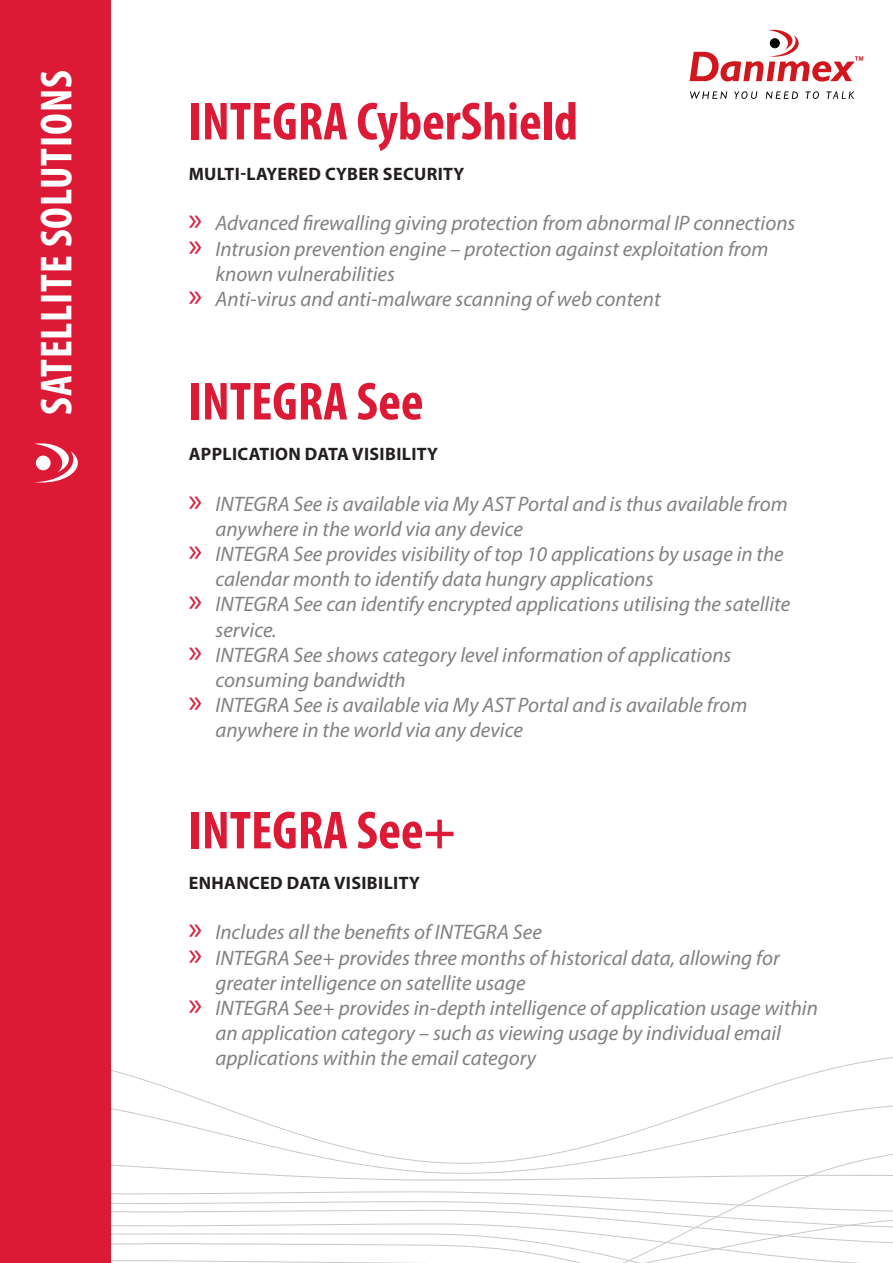
<style>
.page{position:relative;width:893px;height:1263px;background:#fff}
.page>*{position:absolute;margin:0;border:0;box-sizing:border-box;transform-origin:0 0}
.t1{font:700 condensed 54px "Myriad Pro";color:#dc1a36}
.t2{font:700 condensed 45px "Myriad Pro";letter-spacing:.02em;color:#fff}
.t3{font:italic 21px/25.2px "Myriad Pro";color:#808181}
.IntroText{font:700 18px "Myriad Pro";letter-spacing:.02em;color:#231f20}
.s1{font-style:normal;font-size:33px;color:#dc1a36}
</style>
<div class="page">
<svg style="left:111px;top:1103px;width:782px;height:17px"></svg>
<svg style="left:212px;top:1132px;width:526px;height:18px"></svg>
<svg style="left:111px;top:1150px;width:782px;height:113px"></svg>
<div style="left:0;top:0;width:111px;height:1263px;background:#dc1a36"></div>
<svg style="left:34px;top:443px;width:44px;height:39px"></svg>
<svg style="left:690px;top:91px;width:37px;height:8px"></svg>
<svg style="left:734px;top:91px;width:23px;height:8px"></svg>
<svg style="left:766px;top:91px;width:32px;height:8px"></svg>
<svg style="left:805px;top:91px;width:14px;height:8px"></svg>
<svg style="left:826px;top:91px;width:28px;height:8px"></svg>
<svg style="left:690px;top:30px;width:173px;height:52px"></svg>
<h2 class="t2" style="left:28px;top:415px;width:346px;rotate:-90deg">SATELLITE SOLUTIONS</h2>
<h1 class="t1" style="left:189px;top:88px;width:391px">INTEGRA CyberShield</h1>
<p class="IntroText" style="left:189px;top:162px;width:277px">MULTI-LAYERED CYBER SECURITY</p>
<p class="t3" style="left:189px;top:210px;width:608px"><span class="s1">»</span> Advanced firewalling giving protection from abnormal IP connections</p>
<p class="t3" style="left:216px;top:236px;width:554px;text-indent:-27px"><span class="s1">»</span> Intrusion prevention engine – protection against exploitation from known vulnerabilities</p>
<p class="t3" style="left:189px;top:286px;width:474px"><span class="s1">»</span> Anti-virus and anti-malware scanning of web content</p>
<h1 class="t1" style="left:189px;top:368px;width:236px">INTEGRA See</h1>
<p class="IntroText" style="left:189px;top:442px;width:251px">APPLICATION DATA VISIBILITY</p>
<p class="t3" style="left:216px;top:491px;width:574px;text-indent:-27px"><span class="s1">»</span> INTEGRA See is available via My AST Portal and is thus available from anywhere in the world via any device</p>
<p class="t3" style="left:216px;top:541px;width:570px;text-indent:-27px"><span class="s1">»</span> INTEGRA See provides visibility of top 10 applications by usage in the calendar month to identify data hungry applications</p>
<p class="t3" style="left:216px;top:591px;width:576px;text-indent:-27px"><span class="s1">»</span> INTEGRA See can identify encrypted applications utilising the satellite service.</p>
<p class="t3" style="left:216px;top:642px;width:517px;text-indent:-27px"><span class="s1">»</span> INTEGRA See shows category level information of applications consuming bandwidth</p>
<p class="t3" style="left:216px;top:692px;width:533px;text-indent:-27px"><span class="s1">»</span> INTEGRA See is available via My AST Portal and is available from anywhere in the world via any device</p>
<h1 class="t1" style="left:189px;top:797px;width:269px">INTEGRA See+</h1>
<p class="IntroText" style="left:189px;top:871px;width:233px">ENHANCED DATA VISIBILITY</p>
<p class="t3" style="left:189px;top:919px;width:355px"><span class="s1">»</span> Includes all the benefits of INTEGRA See</p>
<p class="t3" style="left:216px;top:945px;width:566px;text-indent:-27px"><span class="s1">»</span> INTEGRA See+ provides three months of historical data, allowing for greater intelligence on satellite usage</p>
<p class="t3" style="left:216px;top:995px;width:604px;text-indent:-27px"><span class="s1">»</span> INTEGRA See+ provides in-depth intelligence of application usage within an application category – such as viewing usage by individual email applications within the email category</p>
</div>
